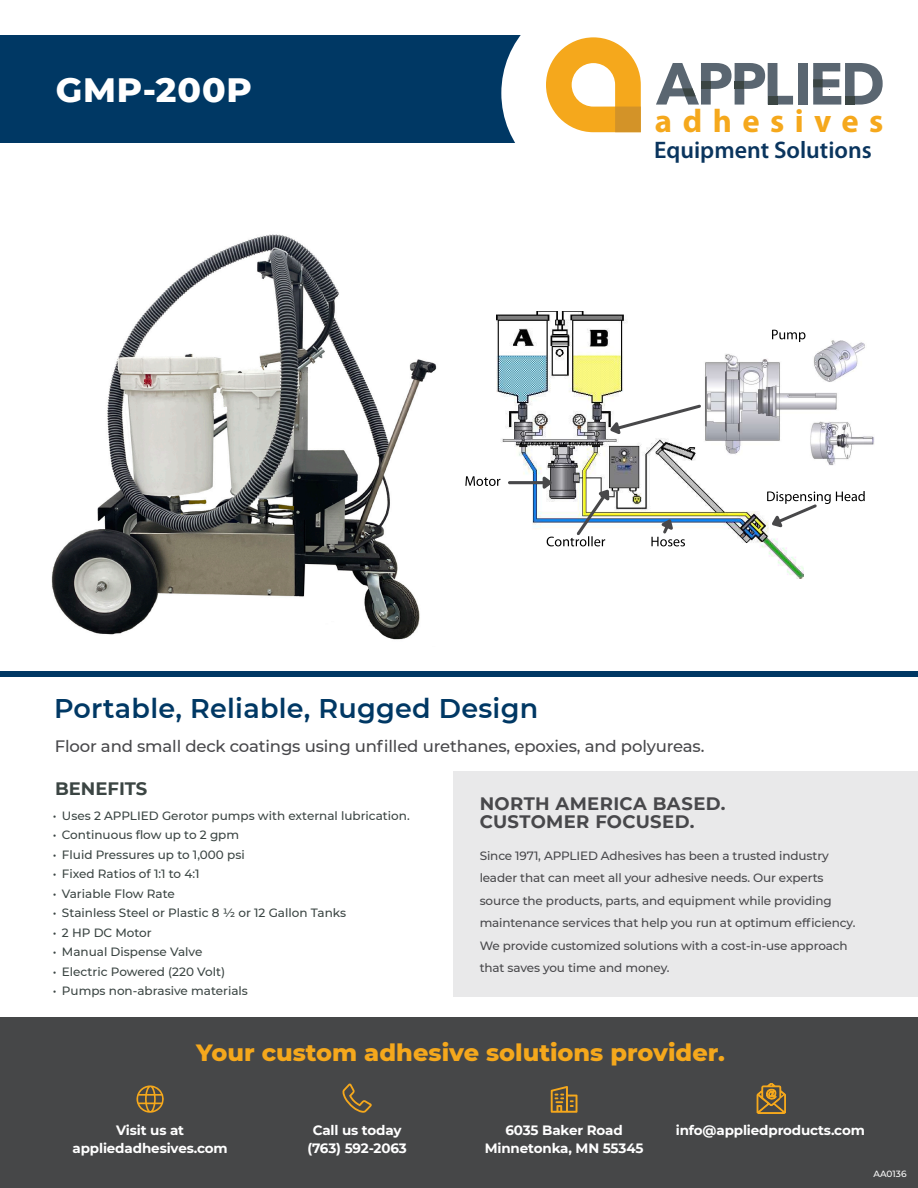
<style>
.page{position:relative;width:918px;height:1188px;background:#fff}
.page>*{position:absolute;margin:0;border:0;box-sizing:border-box;transform-origin:0 0}
.t1{font:800 34.5px "Montserrat";letter-spacing:.025em;color:#fff}
.t2{font:700 32.7px "Myriad Pro";letter-spacing:.32em;color:#f5a81c}
.Headline{font:600 27px "Montserrat";letter-spacing:.01em;color:#003864}
.t3{font:800 24px "Montserrat";color:#f5a81c}
.t4{font:600 24px "Myriad Pro";color:#0a355e}
.Subhead{font:700 18px/18px "Montserrat";letter-spacing:.02em;color:#48484b}
.t5{font:700 18px "Montserrat";color:#3b4543}
.t6{font:500 16.5px "Montserrat";letter-spacing:-.01em;color:#48484b}
.t7{font:700 13.5px/18px "Montserrat";letter-spacing:-.01em;color:#fff;text-align:center}
.Bulleted_List{font:500 12px/22.5px "Montserrat";letter-spacing:-.01em;color:#48484b}
.t8{font:500 12px "Montserrat";color:#3b4543}
.Headline-2{font:500 9px "Montserrat";color:#fff}
</style>
<div class="page">
<img style="left:51px;top:234px;width:386px;height:406px">
<div style="left:0;top:35px;width:918px;height:108px;background:#003864"></div>
<div style="left:0;top:1017px;width:918px;height:171px;background:#464748"></div>
<svg style="left:551px;top:1086px;width:26px;height:27px"></svg>
<svg style="left:343px;top:1084px;width:29px;height:29px"></svg>
<svg style="left:136px;top:1085px;width:28px;height:28px"></svg>
<div style="left:594px;top:0;width:324px;height:162px;background:#fff"></div>
<div style="left:0;top:672px;width:918px;height:5px;background:#003864"></div>
<svg style="left:757px;top:1083px;width:29px;height:31px"></svg>
<div style="left:798px;top:63px;width:10px;height:42px;background:#5a6671"></div>
<svg style="left:813px;top:63px;width:70px;height:42px"></svg>
<svg style="left:501px;top:35px;width:292px;height:108px"></svg>
<div style="left:454px;top:771px;width:464px;height:226px;background:#e9e9ea"></div>
<img style="left:497px;top:311px;width:307px;height:268px">
<img style="left:701px;top:336px;width:174px;height:132px">
<svg style="left:466px;top:476px;width:34px;height:10px"></svg>
<hr style="left:508px;top:481px;width:36px;height:3px;background:#48484a;border-radius:2px">
<svg style="left:540px;top:474px;width:145px;height:72px"></svg>
<svg style="left:772px;top:330px;width:33px;height:12px"></svg>
<svg style="left:607px;top:405px;width:94px;height:32px"></svg>
<svg style="left:767px;top:491px;width:98px;height:39px"></svg>
<p class="t1" style="left:56px;top:65px;width:198px">GMP-200P</p>
<p class="t2" style="left:655px;top:100px;width:230px">adhesives</p>
<p class="t4" style="left:654px;top:135px;width:219px">Equipment Solutions</p>
<p class="Headline" style="left:54px;top:689px;width:486px">Portable, Reliable, Rugged Design</p>
<p class="t6" style="left:55px;top:735px;width:651px">Floor and small deck coatings using unfilled urethanes, epoxies, and polyureas.</p>
<p class="t5" style="left:55px;top:775px;width:94px">BENEFITS</p>
<p class="t8" style="left:53px;top:807px;width:358px">• Uses 2 APPLIED Gerotor pumps with external lubrication.</p>
<p class="t8" style="left:53px;top:827px;width:188px">• Continuous flow up to 2 gpm</p>
<p class="t8" style="left:53px;top:846px;width:193px">• Fluid Pressures up to 1,000 psi</p>
<p class="t8" style="left:53px;top:866px;width:148px">• Fixed Ratios of 1:1 to 4:1</p>
<p class="t8" style="left:53px;top:885px;width:123px">• Variable Flow Rate</p>
<p class="t8" style="left:53px;top:905px;width:295px">• Stainless Steel or Plastic 8 ½ or 12 Gallon Tanks</p>
<p class="t8" style="left:53px;top:924px;width:100px">• 2 HP DC Motor</p>
<p class="t8" style="left:53px;top:944px;width:151px">• Manual Dispense Valve</p>
<p class="t8" style="left:53px;top:963px;width:174px">• Electric Powered (220 Volt)</p>
<p class="t8" style="left:53px;top:983px;width:196px">• Pumps non-abrasive materials</p>
<p class="Subhead" style="left:480px;top:794px;width:247px">NORTH AMERICA BASED.<br>CUSTOMER FOCUSED.</p>
<p class="Bulleted_List" style="left:480px;top:844px;width:377px">Since 1971, APPLIED Adhesives has been a trusted industry leader that can meet all your adhesive needs. Our experts source the products, parts, and equipment while providing maintenance services that help you run at optimum efficiency.<br>We provide customized solutions with a cost-in-use approach that saves you time and money.</p>
<p class="t3" style="left:196px;top:1035px;width:530px">Your custom adhesive solutions provider.</p>
<p class="t7" style="left:73px;top:1121px;width:157px">Visit us at appliedadhesives.com</p>
<p class="t7" style="left:307px;top:1121px;width:101px">Call us today (763) 592-2063</p>
<p class="t7" style="left:505px;top:1121px;width:119px">6035 Baker Road</p>
<p class="t7" style="left:485px;top:1139px;width:160px">Minnetonka, MN 55345</p>
<p class="t7" style="left:676px;top:1121px;width:191px">info@appliedproducts.com</p>
<p class="Headline-2" style="left:873px;top:1167px;width:35px">AA0136</p>
</div>
